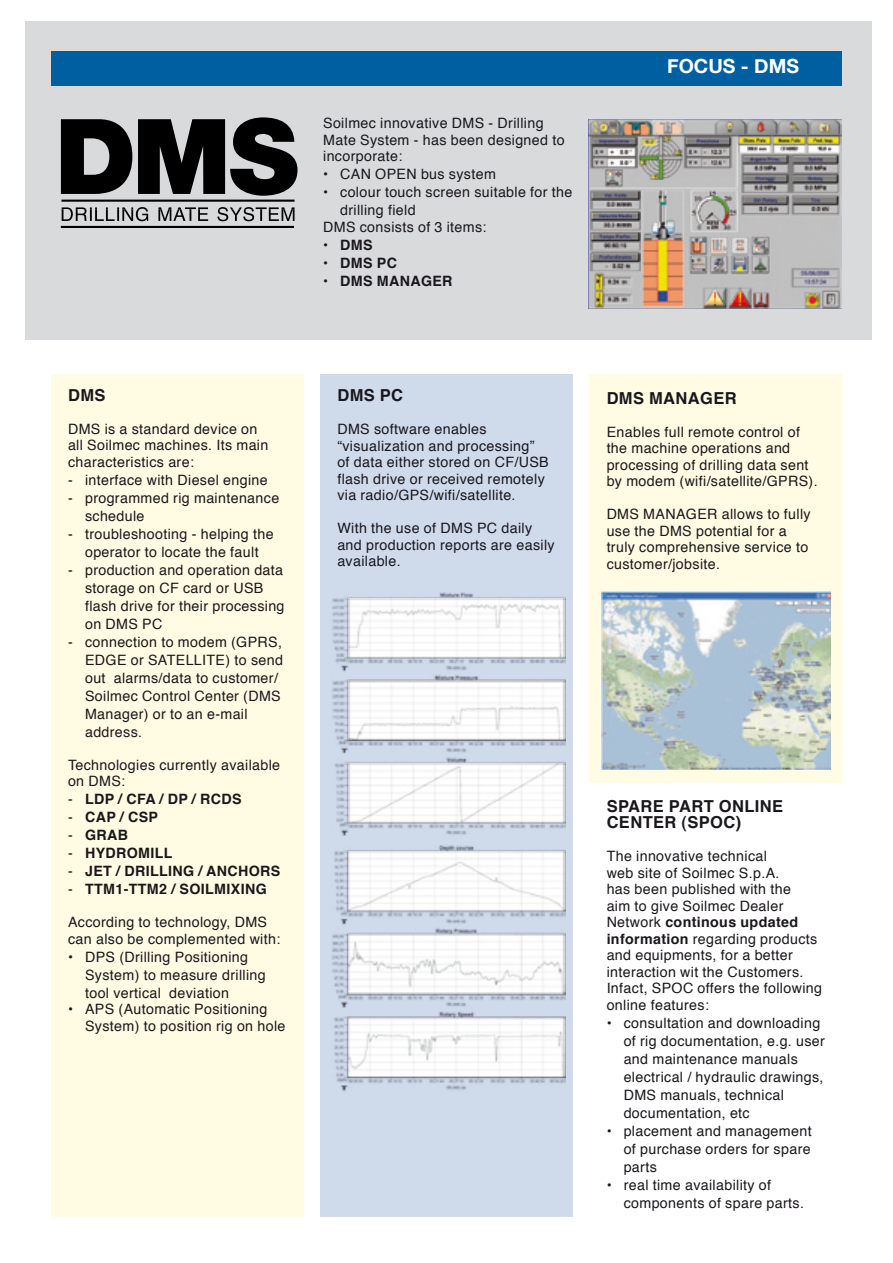
<style>
.page{position:relative;width:893px;height:1263px;background:#fff}
.page>*{position:absolute;margin:0;border:0;box-sizing:border-box;transform-origin:0 0}
.t1{font:700 19.5px "Helvetica Neue";color:#fff}
.t2{font:700 16.5px/16.5px "Helvetica";letter-spacing:.025em;color:#1a171c}
.t3{font:14.25px/16.5px "Helvetica";letter-spacing:.025em;color:#1a171c}
.t4{font:700 14.25px "Helvetica";letter-spacing:.025em;color:#1a171c}
.s1{font-weight:400}
.s2{font-weight:700}
</style>
<div class="page">
<div style="left:26px;top:21px;width:846px;height:319px;background:#d9dadb"></div>
<div style="left:51px;top:374px;width:252px;height:842px;background:#fffce3"></div>
<div style="left:320px;top:374px;width:253px;height:842px;background:#cfdaeb"></div>
<div style="left:590px;top:374px;width:252px;height:408px;background:#fffce3"></div>
<img style="left:589px;top:119px;width:253px;height:189px">
<img style="left:332px;top:845px;width:234px;height:247px">
<img style="left:332px;top:592px;width:233px;height:244px">
<img style="left:602px;top:591px;width:229px;height:179px">
<svg style="left:61px;top:117px;width:236px;height:111px"></svg>
<div style="left:51px;top:51px;width:791px;height:34px;background:#005fa1"></div>
<p class="t3" style="left:323px;top:115px;width:243px">Soilmec innovative DMS - Drilling<br>Mate System - has been designed to incorporate:</p>
<p class="t3" style="left:323px;top:166px;width:174px">• CAN OPEN bus system</p>
<p class="t3" style="left:340px;top:184px;width:234px;line-height:18px;text-indent:-17px">• colour touch screen suitable for the drilling field</p>
<p class="t3" style="left:323px;top:219px;width:165px">DMS consists of 3 items:</p>
<p class="t4" style="left:323px;top:233px;width:51px">• DMS</p>
<p class="t4" style="left:323px;top:251px;width:75px">• DMS PC</p>
<p class="t4" style="left:323px;top:269px;width:131px">• DMS MANAGER</p>
<h1 class="t1" style="left:667px;top:54px;width:133px">FOCUS - DMS</h1>
<p class="t2" style="left:68px;top:387px;width:39px">DMS</p>
<p class="t3" style="left:68px;top:421px;width:202px">DMS is a standard device on all Soilmec machines. Its main characteristics are:</p>
<p class="t3" style="left:68px;top:472px;width:201px">- interface with Diesel engine</p>
<p class="t3" style="left:85px;top:489px;width:196px;line-height:18px;text-indent:-17px">- programmed rig maintenance schedule</p>
<p class="t3" style="left:68px;top:525px;width:207px;line-height:18px;text-align:center">- troubleshooting - helping the operator to locate the fault</p>
<p class="t3" style="left:85px;top:561px;width:201px;line-height:18px;text-indent:-17px">- production and operation data storage on CF card or USB flash drive for their processing on DMS PC</p>
<p class="t3" style="left:85px;top:633px;width:199px;line-height:18px;text-indent:-17px">- connection to modem (GPRS,<br>EDGE or SATELLITE) to send out alarms/data to customer/<br>Soilmec Control Center (DMS<br>Manager) or to an e-mail address.</p>
<p class="t3" style="left:68px;top:757px;width:214px">Technologies currently available on DMS:</p>
<p class="t4" style="left:68px;top:788px;width:175px"><span class="s1">-</span> LDP / CFA / DP / RCDS</p>
<p class="t4" style="left:68px;top:806px;width:92px"><span class="s1">-</span> CAP / CSP</p>
<p class="t4" style="left:68px;top:824px;width:62px"><span class="s1">-</span> GRAB</p>
<p class="t4" style="left:68px;top:842px;width:106px"><span class="s1">-</span> HYDROMILL</p>
<p class="t4" style="left:68px;top:860px;width:214px"><span class="s1">-</span> JET / DRILLING / ANCHORS</p>
<p class="t4" style="left:68px;top:878px;width:200px"><span class="s1">-</span> TTM1-TTM2 / SOILMIXING</p>
<p class="t3" style="left:68px;top:914px;width:214px">According to technology, DMS can also be complemented with:</p>
<p class="t3" style="left:85px;top:948px;width:182px;line-height:18px;text-indent:-17px">• DPS (Drilling Positioning<br>System) to measure drilling tool vertical deviation</p>
<p class="t3" style="left:85px;top:1001px;width:202px;text-indent:-17px">• APS (Automatic Positioning<br>System) to position rig on hole</p>
<p class="t2" style="left:337px;top:388px;width:67px">DMS PC</p>
<p class="t3" style="left:337px;top:422px;width:213px">DMS software enables “visualization and processing” of data either stored on CF/USB flash drive or received remotely via radio/GPS/wifi/satellite.</p>
<p class="t3" style="left:337px;top:521px;width:219px">With the use of DMS PC daily and production reports are easily available.</p>
<p class="t2" style="left:607px;top:390px;width:132px">DMS MANAGER</p>
<p class="t3" style="left:607px;top:424px;width:213px">Enables full remote control of the machine operations and processing of drilling data sent by modem (wifi/satellite/GPRS).</p>
<p class="t3" style="left:607px;top:506px;width:206px">DMS MANAGER allows to fully use the DMS potential for a truly comprehensive service to customer/jobsite.</p>
<p class="t2" style="left:607px;top:798px;width:178px">SPARE PART ONLINE<br>CENTER (SPOC)</p>
<p class="t3" style="left:607px;top:848px;width:217px">The innovative technical<br>web site of Soilmec S.p.A.<br>has been published with the<br>aim to give Soilmec Dealer<br>Network <span class="s2">continous updated information</span> regarding products and equipments, for a better interaction wit the Customers.<br>Infact, SPOC offers the following online features:</p>
<p class="t3" style="left:624px;top:1014px;width:203px;line-height:18px;text-indent:-17px">• consultation and downloading of rig documentation, e.g. user and maintenance manuals electrical / hydraulic drawings,<br>DMS manuals, technical documentation, etc</p>
<p class="t3" style="left:624px;top:1122px;width:189px;line-height:18px;text-align:justify;text-indent:-17px">• placement and management of purchase orders for spare parts</p>
<p class="t3" style="left:624px;top:1176px;width:182px;line-height:18px;text-indent:-17px">• real time availability of components of spare parts.</p>
</div>
